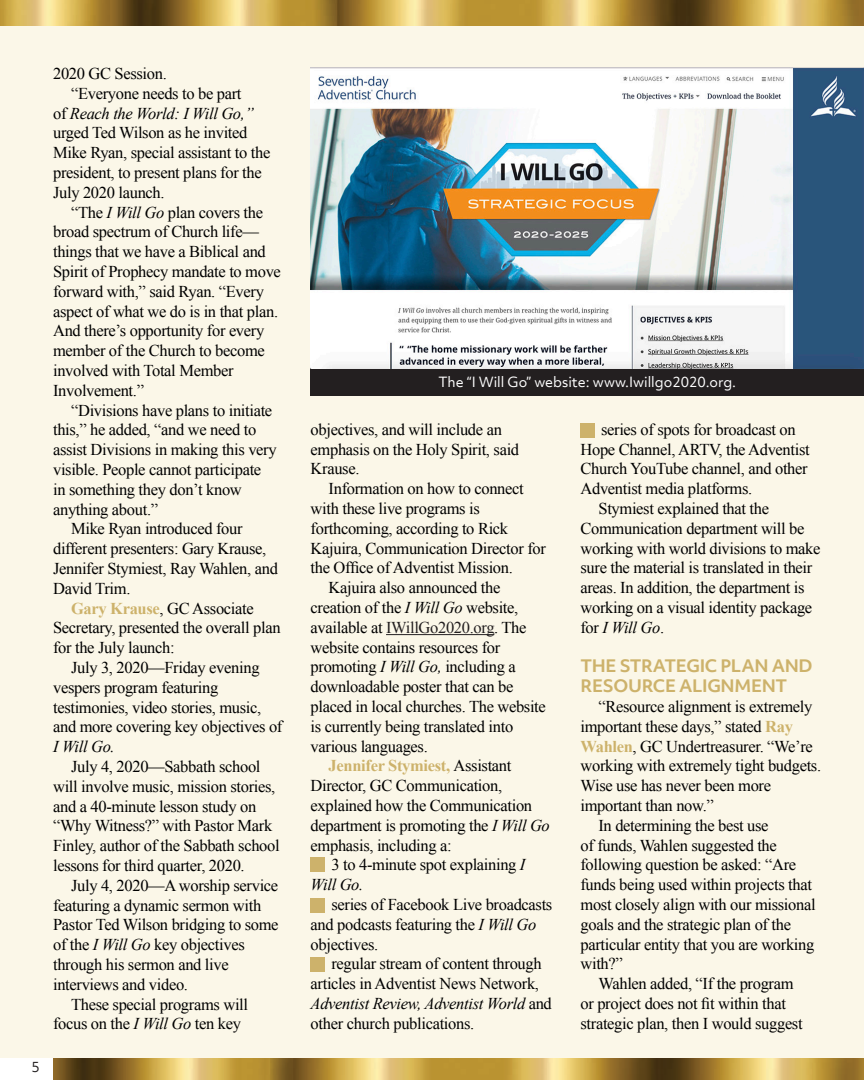
<style>
.page{position:relative;width:864px;height:1080px;background:#fff}
.page>*{position:absolute;margin:0;border:0;box-sizing:border-box;transform-origin:0 0}
.t1{font:16.5px/19.8px "Times New Roman";letter-spacing:-.02em;color:#000}
.t2{font:700 16.5px/19.8px "Objektiv Mk 2";letter-spacing:-.02em;color:#cdb26b}
.t3{font:13.5px "Objektiv Mk 2";color:#fff}
.t4{font:13.5px "Objektiv Mk 3";color:#231f20}
.s1{font-style:italic}
.s2{font-weight:700;color:#cdb26b}
.s3{color:#231f20}
</style>
<div class="page">
<img style="left:53px;top:1058px;width:811px;height:22px">
<div style="left:0;top:0;width:864px;height:1058px;background:#fbf7e8"></div>
<img style="left:0;top:0;width:110px;height:25px">
<img style="left:110px;top:0;width:754px;height:25px">
<hr style="left:386px;top:634px;width:108px;height:1px;background:#231f20">
<div style="left:311px;top:281px;width:553px;height:115px;background:#231f20"></div>
<img style="left:311px;top:68px;width:553px;height:301px">
<div style="left:311px;top:858px;width:14px;height:14px;background:#cdb26b"></div>
<div style="left:311px;top:899px;width:14px;height:14px;background:#cdb26b"></div>
<div style="left:311px;top:958px;width:14px;height:14px;background:#cdb26b"></div>
<div style="left:580px;top:423px;width:14px;height:14px;background:#cdb26b"></div>
<p class="t4" style="left:32px;top:1057px;width:10px">5</p>
<p class="t1" style="left:53px;top:63px;width:115px">2020 GC Session.</p>
<p class="t1" style="left:53px;top:83px;width:219px;text-indent:18px">“Everyone needs to be part<br>of <span class="s1">Reach the World: I Will Go,” </span>urged Ted Wilson as he invited<br>Mike Ryan, special assistant to the president, to present plans for the<br>July 2020 launch.</p>
<p class="t1" style="left:53px;top:202px;width:229px;text-indent:18px">“The <span class="s1">I Will Go</span> plan covers the broad spectrum of Church life— things that we have a Biblical and<br>Spirit of Prophecy mandate to move forward with,” said Ryan. “Every aspect of what we do is in that plan.<br>And there’s opportunity for every member of the Church to become involved with Total Member<br>Involvement.”</p>
<p class="t1" style="left:53px;top:400px;width:225px;text-indent:18px">“Divisions have plans to initiate this,” he added, “and we need to assist Divisions in making this very visible. People cannot participate in something they don’t know anything about.”</p>
<p class="t1" style="left:53px;top:519px;width:226px;text-indent:18px">Mike Ryan introduced four different presenters: Gary Krause,<br>Jennifer Stymiest, Ray Wahlen, and<br>David Trim.</p>
<p class="t1" style="left:53px;top:598px;width:229px;text-indent:18px"><span class="s2">Gary Krause</span>, GC Associate<br>Secretary, presented the overall plan for the July launch:</p>
<p class="t1" style="left:53px;top:657px;width:231px;text-indent:18px">July 3, 2020—Friday evening vespers program featuring testimonies, video stories, music, and more covering key objectives of<br><span class="s1">I Will Go.</span></p>
<p class="t1" style="left:53px;top:756px;width:228px;text-indent:18px">July 4, 2020—Sabbath school will involve music, mission stories, and a 40-minute lesson study on “Why Witness?” with Pastor Mark Finley, author of the Sabbath school lessons for third quarter, 2020.</p>
<p class="t1" style="left:53px;top:875px;width:227px;text-indent:18px">July 4, 2020—A worship service featuring a dynamic sermon with<br>Pastor Ted Wilson bridging to some of the <span class="s1">I Will Go</span> key objectives through his sermon and live interviews and video.</p>
<p class="t1" style="left:53px;top:994px;width:197px;text-indent:18px">These special programs will focus on the <span class="s1">I Will Go</span> ten key</p>
<p class="t3" style="left:438px;top:372px;width:299px">The “I Will Go” website: www.Iwillgo2020.org.</p>
<p class="t1" style="left:581px;top:419px;width:231px;text-indent:21px">series of spots for broadcast on<br>Hope Channel, ARTV, the Adventist<br>Church YouTube channel, and other<br>Adventist media platforms.</p>
<p class="t1" style="left:580px;top:498px;width:242px;text-indent:18px">Stymiest explained that the<br>Communication department will be working with world divisions to make sure the material is translated in their areas. In addition, the department is working on a visual identity package for <span class="s1">I Will Go</span>.</p>
<p class="t2" style="left:580px;top:656px;width:234px">THE STRATEGIC PLAN AND<br>RESOURCE ALIGNMENT</p>
<p class="t1" style="left:580px;top:696px;width:242px;text-indent:18px">“Resource alignment is extremely important these days,” stated <span class="s2">Ray<br>Wahlen</span>, GC Undertreasurer. “We’re working with extremely tight budgets.<br>Wise use has never been more important than now.”</p>
<p class="t1" style="left:580px;top:815px;width:237px;text-indent:18px">In determining the best use<br>of funds, Wahlen suggested the following question be asked: “Are funds being used within projects that most closely align with our missional goals and the strategic plan of the particular entity that you are working with?”</p>
<p class="t1" style="left:580px;top:974px;width:224px;text-indent:18px">Wahlen added, “If the program or project does not fit within that strategic plan, then I would suggest</p>
<p class="t1" style="left:311px;top:419px;width:210px">objectives, and will include an emphasis on the Holy Spirit, said<br>Krause.</p>
<p class="t1" style="left:311px;top:479px;width:237px;text-indent:18px">Information on how to connect with these live programs is forthcoming, according to Rick<br>Kajuira, Communication Director for the Office of Adventist Mission.</p>
<p class="t1" style="left:311px;top:578px;width:237px;text-indent:18px">Kajuira also announced the creation of the <span class="s1">I Will Go</span> website, available at <span class="s3">IWillGo2020.org</span>. The website contains resources for promoting <span class="s1">I Will Go,</span> including a downloadable poster that can be placed in local churches. The website is currently being translated into various languages.</p>
<p class="t1" style="left:311px;top:756px;width:241px;text-indent:18px"><span class="s2">Jennifer Stymiest,</span> Assistant<br>Director, GC Communication, explained how the Communication department is promoting the <span class="s1">I Will Go </span>emphasis, including a:</p>
<p class="t1" style="left:311px;top:855px;width:216px;text-indent:21px">3 to 4-minute spot explaining <span class="s1">I<br>Will Go.</span></p>
<p class="t1" style="left:311px;top:894px;width:243px;text-indent:21px">series of Facebook Live broadcasts and podcasts featuring the <span class="s1">I Will Go </span>objectives.</p>
<p class="t1" style="left:311px;top:954px;width:243px;text-indent:21px">regular stream of content through articles in Adventist News Network, <span class="s1">Adventist Review, Adventist World</span> and other church publications.</p>
</div>
